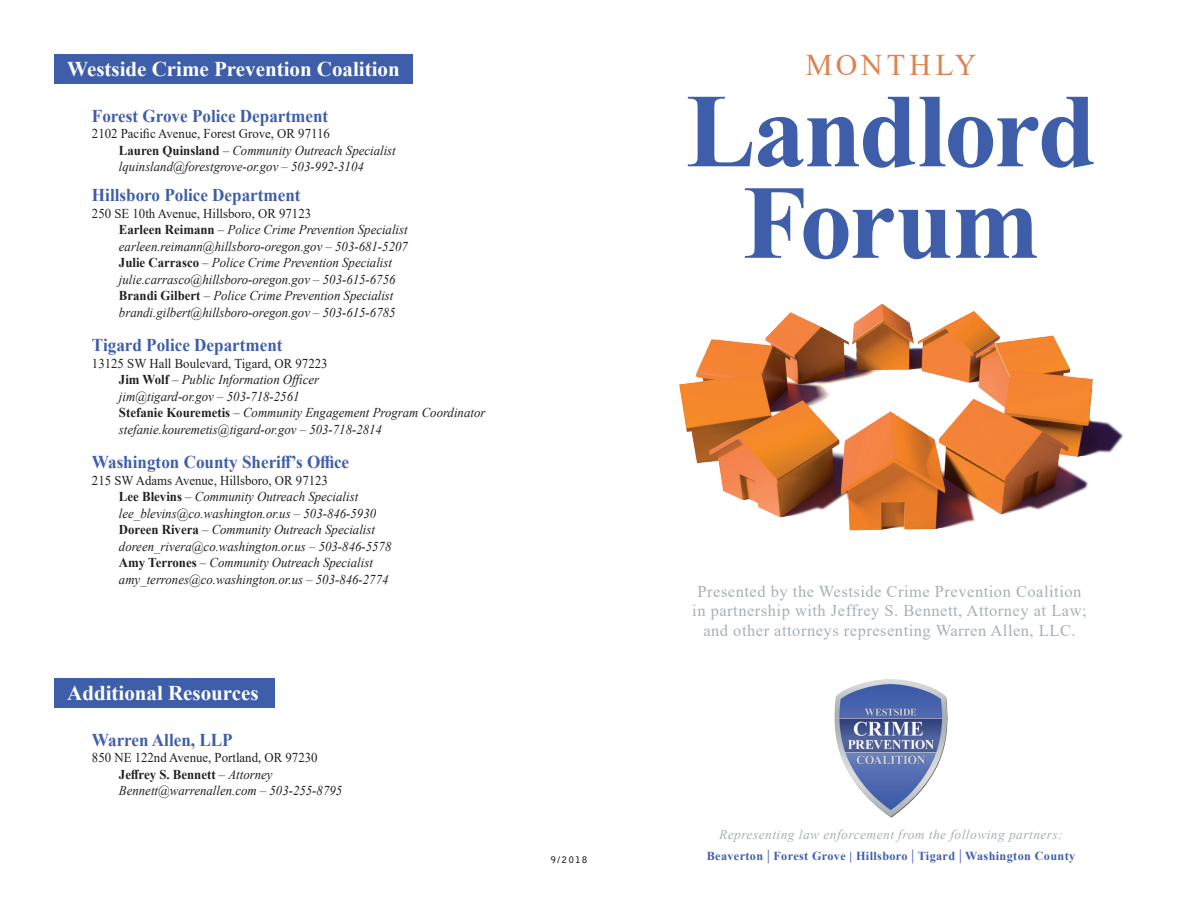
<style>
.page{position:relative;width:1188px;height:918px;background:#fff}
.page>*{position:absolute;margin:0;border:0;box-sizing:border-box;transform-origin:0 0}
.t1{font:700 105px "Times New Roman";letter-spacing:-.025em;color:#3f5eaa}
.t2{font:30px "Times New Roman";letter-spacing:.13em;color:#df824f}
.t3{font:700 21px "Times New Roman";color:#fff}
.t4{font:700 18px "Times New Roman";color:#3f5eaa;scale:.95 1}
.t5{font:16.5px/19.5px "Times New Roman";letter-spacing:.03em;color:#a8b0b6;text-align:center}
.t6{font:italic 13.5px "Times New Roman";color:#231f20;scale:.95 1}
.t7{font:13.5px "Times New Roman";color:#231f20;scale:.95 1}
.t8{font:italic 13.5px "Times New Roman";letter-spacing:.03em;color:#a8b0b6}
.t9{font:700 13.5px "Times New Roman";color:#231f20;scale:.95 1}
.t10{font:700 12.15px "Times New Roman";letter-spacing:.03em;color:#3f5eaa}
.t11{font:700 9px "Bell Gothic Std";color:#231f20}
.s1{font-weight:700;font-style:normal}
.s2{font-style:normal}
.s3{font-weight:400}
.s4{font-weight:400;font-style:italic}
.s5{font-size:15.3px}
</style>
<div class="page">
<img style="left:834px;top:679px;width:114px;height:139px">
<img style="left:679px;top:303px;width:445px;height:228px">
<div style="left:54px;top:679px;width:221px;height:29px;background:#3f5eaa"></div>
<div style="left:54px;top:54px;width:359px;height:30px;background:#3f5eaa"></div>
<p class="t3" style="left:67px;top:54px;width:334px">Westside Crime Prevention Coalition</p>
<p class="t4" style="left:92px;top:102px;width:250px">Forest Grove Police Department</p>
<p class="t7" style="left:92px;top:124px;width:252px">2102 Pacific Avenue, Forest Grove, OR 97116</p>
<p class="t6" style="left:119px;top:141px;width:293px"><span class="s1">Lauren Quinsland</span> <span class="s2">–</span> Community Outreach Specialist</p>
<p class="t6" style="left:119px;top:157px;width:259px">lquinsland@forestgrove-or.gov – 503-992-3104</p>
<p class="t4" style="left:92px;top:182px;width:221px">Hillsboro Police Department</p>
<p class="t7" style="left:92px;top:203px;width:232px">250 SE 10th Avenue, Hillsboro, OR 97123</p>
<p class="t6" style="left:119px;top:220px;width:305px"><span class="s1">Earleen Reimann</span> <span class="s2">–</span> Police Crime Prevention Specialist</p>
<p class="t6" style="left:119px;top:237px;width:306px">earleen.reimann@hillsboro-oregon.gov – 503-681-5207</p>
<p class="t6" style="left:119px;top:253px;width:289px"><span class="s1">Julie Carrasco</span> <span class="s2">–</span> Police Crime Prevention Specialist</p>
<p class="t6" style="left:119px;top:270px;width:293px">julie.carrasco@hillsboro-oregon.gov – 503-615-6756</p>
<p class="t6" style="left:119px;top:286px;width:290px"><span class="s1">Brandi Gilbert</span> <span class="s2">–</span> Police Crime Prevention Specialist</p>
<p class="t6" style="left:119px;top:303px;width:293px">brandi.gilbert@hillsboro-oregon.gov – 503-615-6785</p>
<p class="t4" style="left:92px;top:332px;width:202px">Tigard Police Department</p>
<p class="t7" style="left:92px;top:353px;width:250px">13125 SW Hall Boulevard, Tigard, OR 97223</p>
<p class="t6" style="left:119px;top:370px;width:212px"><span class="s1">Jim Wolf</span> <span class="s2">–</span> Public Information Officer</p>
<p class="t6" style="left:119px;top:387px;width:192px">jim@tigard-or.gov – 503-718-2561</p>
<p class="t6" style="left:119px;top:403px;width:387px"><span class="s1">Stefanie Kouremetis</span> <span class="s2">–</span> Community Engagement Program Coordinator</p>
<p class="t6" style="left:119px;top:420px;width:278px">stefanie.kouremetis@tigard-or.gov – 503-718-2814</p>
<p class="t4" style="left:92px;top:449px;width:272px">Washington County Sheriff’s Office</p>
<p class="t7" style="left:92px;top:470px;width:250px">215 SW Adams Avenue, Hillsboro, OR 97123</p>
<p class="t6" style="left:119px;top:487px;width:253px"><span class="s1">Lee Blevins</span> <span class="s2">–</span> Community Outreach Specialist</p>
<p class="t6" style="left:119px;top:504px;width:272px">lee_blevins@co.washington.or.us – 503-846-5930</p>
<p class="t6" style="left:119px;top:520px;width:271px"><span class="s1">Doreen Rivera</span> <span class="s2">–</span> Community Outreach Specialist</p>
<p class="t6" style="left:119px;top:537px;width:288px">doreen_rivera@co.washington.or.us – 503-846-5578</p>
<p class="t6" style="left:119px;top:553px;width:269px"><span class="s1">Amy Terrones</span> <span class="s2">–</span> Community Outreach Specialist</p>
<p class="t6" style="left:119px;top:570px;width:285px">amy_terrones@co.washington.or.us – 503-846-2774</p>
<p class="t3" style="left:67px;top:678px;width:193px">Additional Resources</p>
<p class="t4" style="left:92px;top:726px;width:150px">Warren Allen, LLP</p>
<p class="t7" style="left:92px;top:748px;width:239px">850 NE 122nd Avenue, Portland, OR 97230</p>
<p class="t9" style="left:119px;top:764px;width:163px">Jeffrey S. Bennett <span class="s3">–</span> <span class="s4">Attorney</span></p>
<p class="t6" style="left:119px;top:781px;width:237px">Bennett@warrenallen.com – 503-255-8795</p>
<p class="t11" style="left:551px;top:854px;width:38px">9/2018</p>
<p class="t2" style="left:806px;top:44px;width:172px">MONTHLY</p>
<p class="t1" style="left:686px;top:55px;width:412px">Landlord</p>
<p class="t1" style="left:742px;top:147px;width:299px">Forum</p>
<p class="t5" style="left:698px;top:581px;width:385px">Presented by the Westside Crime Prevention Coalition</p>
<p class="t5" style="left:692px;top:601px;width:396px">in partnership with Jeffrey S. Bennett, Attorney at Law; and other attorneys representing Warren Allen, LLC.</p>
<p class="t8" style="left:719px;top:826px;width:345px">Representing law enforcement from the following partners:</p>
<p class="t10" style="left:707px;top:848px;width:370px">Beaverton <span class="s5">|</span> Forest Grove | Hillsboro <span class="s5">|</span> Tigard <span class="s5">|</span> Washington County</p>
</div>
